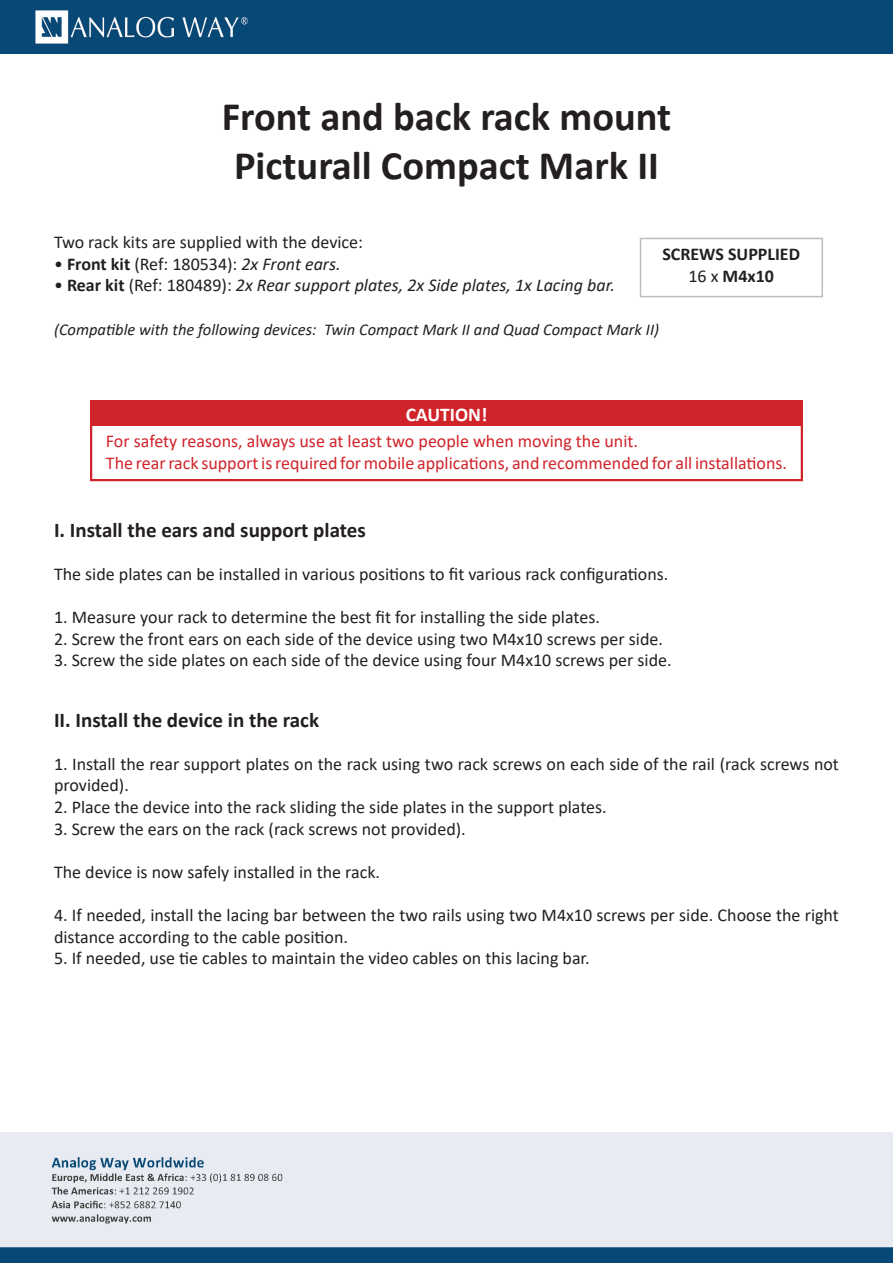
<style>
.page{position:relative;width:893px;height:1263px;background:#fff}
.page>*{position:absolute;margin:0;border:0;box-sizing:border-box;transform-origin:0 0}
.t1{font:700 40.5px "Calibri";color:#231f20}
.calibri-noir-12{font:700 21px "Calibri";color:#231f20}
.t2{font:700 19.5px "Calibri";color:#fff}
.calibri-noir-12-2{font:18px/21.6px "Calibri";color:#231f20}
.t3{font:18px "Calibri";color:#d1232a}
.calibri-noir-12-3{font:italic 18px "Calibri";color:#231f20}
.calibri-noir-12-4{font:700 18px "Calibri";color:#231f20}
.calibri-noir-12-5{font:italic 16.5px "Calibri";color:#231f20}
.s1{font-weight:700}
.s2{font-style:italic}
.s3{font-style:normal}
.s4{font-weight:700;font-style:normal}
.s5{font-weight:400}
</style>
<div class="page">
<div style="left:0;top:0;width:893px;height:53px;background:#084876"></div>
<img style="left:0;top:1132px;width:893px;height:131px">
<div style="left:640px;top:238px;width:183px;height:59px;border:2px solid #bcbdc0"></div>
<div style="left:90px;top:400px;width:713px;height:81px;border:2px solid #d1232a"></div>
<div style="left:91px;top:400px;width:711px;height:26px;background:#d1232a"></div>
<p class="t1" style="left:222px;top:88px;width:451px">Front and back rack mount</p>
<p class="t1" style="left:234px;top:137px;width:426px">Picturall Compact Mark II</p>
<p class="calibri-noir-12-2" style="left:54px;top:231px;width:311px">Two rack kits are supplied with the device:</p>
<p class="calibri-noir-12-2" style="left:54px;top:252px;width:288px">• <span class="s1">Front kit</span> (Ref: 180534): <span class="s2">2x Front ears.</span></p>
<p class="calibri-noir-12-3" style="left:54px;top:273px;width:562px"><span class="s3">•</span> <span class="s4">Rear kit</span> <span class="s3">(Ref: 180489):</span> 2x Rear support plates, 2x Side plates, 1x Lacing bar.</p>
<p class="calibri-noir-12-5" style="left:54px;top:318px;width:607px">(Compatible with the following devices: Twin Compact Mark II and Quad Compact Mark II)</p>
<p class="calibri-noir-12-4" style="left:662px;top:241px;width:139px">SCREWS SUPPLIED</p>
<p class="calibri-noir-12-4" style="left:688px;top:263px;width:87px"><span class="s5">16 x</span> M4x10</p>
<p class="t2" style="left:406px;top:401px;width:83px">CAUTION!</p>
<p class="t3" style="left:106px;top:428px;width:534px">For safety reasons, always use at least two people when moving the unit.</p>
<p class="t3" style="left:106px;top:450px;width:683px">The rear rack support is required for mobile applications, and recommended for all installations.</p>
<p class="calibri-noir-12" style="left:54px;top:515px;width:313px">I. Install the ears and support plates</p>
<p class="calibri-noir-12-2" style="left:54px;top:563px;width:616px">The side plates can be installed in various positions to fit various rack configurations.</p>
<p class="calibri-noir-12-2" style="left:54px;top:606px;width:547px">1. Measure your rack to determine the best fit for installing the side plates.</p>
<p class="calibri-noir-12-2" style="left:54px;top:627px;width:610px">2. Screw the front ears on each side of the device using two M4x10 screws per side.</p>
<p class="calibri-noir-12-2" style="left:54px;top:649px;width:619px">3. Screw the side plates on each side of the device using four M4x10 screws per side.</p>
<p class="calibri-noir-12" style="left:54px;top:705px;width:267px">II. Install the device in the rack</p>
<p class="calibri-noir-12-2" style="left:54px;top:752px;width:786px">1. Install the rear support plates on the rack using two rack screws on each side of the rail (rack screws not provided).</p>
<p class="calibri-noir-12-2" style="left:54px;top:796px;width:554px">2. Place the device into the rack sliding the side plates in the support plates.</p>
<p class="calibri-noir-12-2" style="left:54px;top:817px;width:413px">3. Screw the ears on the rack (rack screws not provided).</p>
<p class="calibri-noir-12-2" style="left:54px;top:860px;width:328px">The device is now safely installed in the rack.</p>
<p class="calibri-noir-12-2" style="left:54px;top:904px;width:786px">4. If needed, install the lacing bar between the two rails using two M4x10 screws per side. Choose the right distance according to the cable position.</p>
<p class="calibri-noir-12-2" style="left:54px;top:947px;width:537px">5. If needed, use tie cables to maintain the video cables on this lacing bar.</p>
</div>
